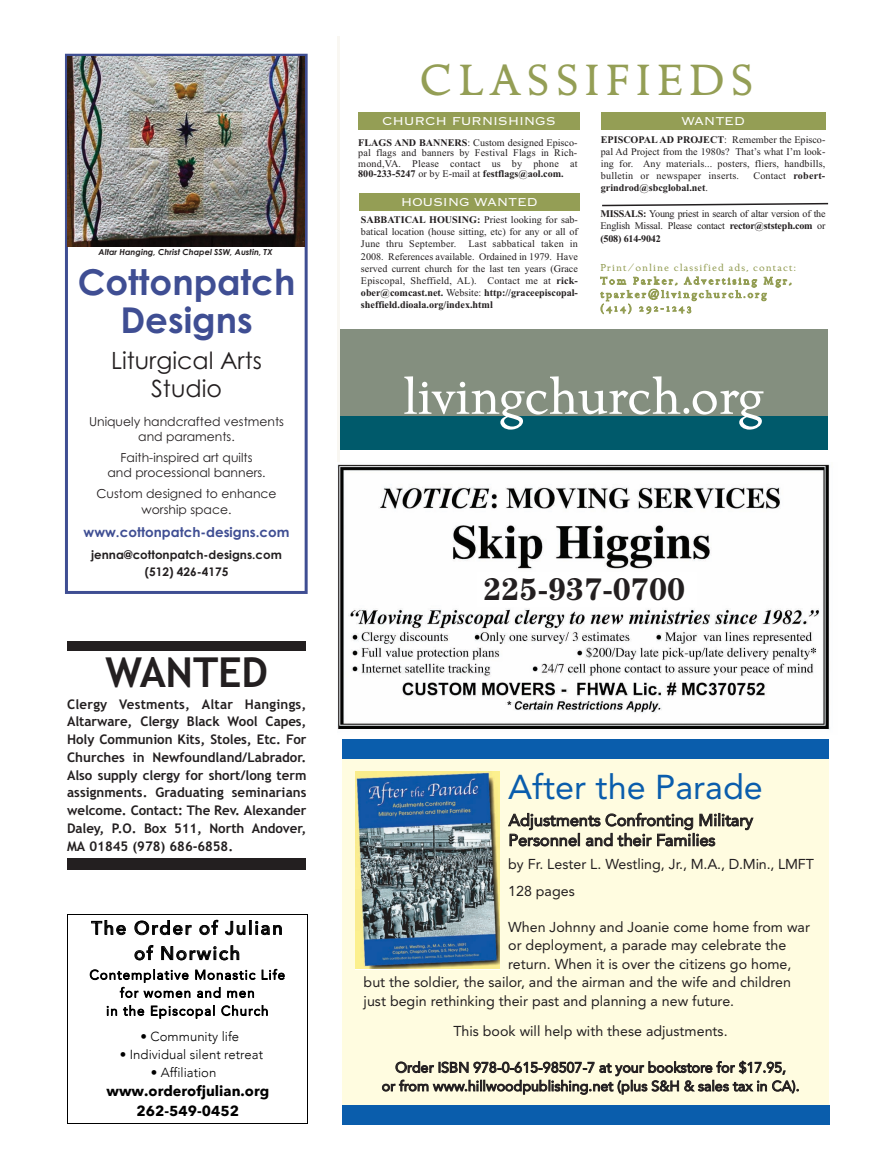
<style>
.page{position:relative;width:891px;height:1175px;background:#fff}
.page>*{position:absolute;margin:0;border:0;box-sizing:border-box;transform-origin:0 0}
.t1{font:53.85px "Golden Cockerel ITC";color:#fff}
.t2{font:45.45px "Golden Cockerel ITC";letter-spacing:.15em;color:#949e55}
.t3{font:700 41.4px "Trebuchet MS";letter-spacing:-.005em;color:#231f20}
.t4{font:700 35.55px/37.5px "Century Gothic";color:#3f4e93;text-align:center}
.t5{font:34.2px "Avenir";color:#0a5dac}
.t6{font:700 31.5px "Century";color:#231f20}
.t7{font:23.7px/28.5px "Century Gothic";color:#231f20;text-align:center}
.t8{font:500 18.45px/25.2px "Avenir Next";letter-spacing:.085em;color:#000;text-align:center}
.t9{font:16.35px/20px "Avenir";color:#231f20}
.t10{font:300 15px "Copperplate";letter-spacing:-.02em;color:#fff}
.t11{font:700 14.4px/20px "Avenir Next";color:#000;text-align:center}
.t12{font:14.25px/27px "Avenir";color:#231f20}
.t13{font:700 13.5px "Century Gothic";color:#3f4e93}
.t14{font:700 13.35px/17.7px "Trebuchet MS";letter-spacing:-.005em;color:#231f20;text-align:justify}
.t15{font:300 13.05px/18px "Avenir";letter-spacing:.085em;color:#000;text-align:center}
.t16{font:300 13.05px "Avenir";color:#000}
.t17{font:12.3px/15px "Century Gothic";color:#231f20;text-align:center}
.t18{font:700 11.85px/16.5px "Century Gothic";color:#231f20;text-align:center}
.t19{font:10.5px/13.5px "Golden Cockerel ITC";letter-spacing:.18em;color:#949e55}
.t20{font:10.2px/12.1px "Times New Roman";letter-spacing:.015em;color:#231f20;text-align:justify}
.t21{font:700 10.2px "Times New Roman";color:#231f20}
.t22{font:italic 700 8.25px "Century Gothic";color:#231f20}
.s1{font-weight:700}
.s2{font-weight:400}
</style>
<div class="page">
<hr style="left:337px;top:36px;width:3px;height:648px;background:#f9f7f2">
<div style="left:358px;top:112px;width:221px;height:18px;background:#949e55"></div>
<div style="left:359px;top:193px;width:220px;height:18px;background:#949e55"></div>
<svg style="left:602px;top:202px;width:227px;height:5px"></svg>
<div style="left:601px;top:112px;width:225px;height:18px;background:#949e55"></div>
<div style="left:340px;top:413px;width:488px;height:37px;background:#005a6b"></div>
<div style="left:340px;top:329px;width:488px;height:87px;background:#848f7f"></div>
<img style="left:337px;top:463px;width:493px;height:267px">
<div style="left:477px;top:573px;width:220px;height:34px;background:#fff"></div>
<div style="left:65px;top:54px;width:243px;height:540px;border:3px solid #3f4e93"></div>
<img style="left:68px;top:57px;width:237px;height:189px">
<div style="left:67px;top:641px;width:239px;height:228px;background:#231f20"></div>
<div style="left:67px;top:651px;width:239px;height:206px;background:#fff"></div>
<hr style="left:68px;top:914px;width:240px;height:1px;background:#000">
<hr style="left:68px;top:1122px;width:240px;height:1px;background:#000">
<div style="left:342px;top:749px;width:487px;height:360px;background:#fffce0"></div>
<img style="left:355px;top:771px;width:145px;height:197px">
<div style="left:342px;top:739px;width:487px;height:20px;background:#0a5dac"></div>
<div style="left:342px;top:1104px;width:487px;height:20px;background:#0a5dac"></div>
<p class="t22" style="left:99px;top:247px;width:176px">Altar Hanging, Christ Chapel SSW, Austin, TX</p>
<h3 class="t4" style="left:78px;top:264px;width:219px">Cottonpatch<br>Designs</h3>
<h3 class="t7" style="left:111px;top:346px;width:152px">Liturgical Arts<br>Studio</h3>
<p class="t17" style="left:89px;top:414px;width:197px">Uniquely handcrafted vestments and paraments.</p>
<p class="t17" style="left:107px;top:450px;width:160px">Faith-inspired art quilts and processional banners.</p>
<p class="t17" style="left:96px;top:485px;width:182px;line-height:16.5px">Custom designed to enhance worship space.</p>
<h3 class="t13" style="left:84px;top:524px;width:208px">www.cottonpatch-designs.com</h3>
<p class="t18" style="left:91px;top:547px;width:192px">jenna@cottonpatch-designs.com (512) 426-4175</p>
<h3 class="t3" style="left:106px;top:648px;width:164px">WANTED</h3>
<p class="t14" style="left:67px;top:695px;width:241px">Clergy Vestments, Altar Hangings, Altarware, Clergy Black Wool Capes, Holy Communion Kits, Stoles, Etc. For Churches in Newfoundland/Labrador.<br>Also supply clergy for short/long term assignments. Graduating seminarians welcome. Contact: The Rev. Alexander Daley, P.O. Box 511, North Andover, MA 01845 (978) 686-6858.</p>
<h3 class="t8" style="left:92px;top:916px;width:193px">The Order of Julian of Norwich</h3>
<p class="t15" style="left:90px;top:966px;width:197px">Contemplative Monastic Life for women and men<br>in the Episcopal Church</p>
<p class="t16" style="left:141px;top:1028px;width:100px">• Community life</p>
<p class="t16" style="left:120px;top:1046px;width:145px">• Individual silent retreat</p>
<p class="t16" style="left:151px;top:1064px;width:67px">• Affiliation</p>
<h3 class="t11" style="left:106px;top:1081px;width:164px">www.orderofjulian.org<br>262-549-0452</h3>
<h2 class="t2" style="left:420px;top:64px;width:335px">CLASSIFIEDS</h2>
<h3 class="t10" style="left:382px;top:111px;width:175px">CHURCH FURNISHINGS</h3>
<h3 class="t10" style="left:681px;top:111px;width:65px">WANTED</h3>
<p class="t20" style="left:358px;top:138px;width:221px;line-height:10.2px"><span class="s1">FLAGS AND BANNERS</span>: Custom designed Episco&shy;pal flags and banners by Festival Flags in Rich&shy;mond,VA. Please contact us by phone at <span class="s1">800-233-5247</span> or by E-mail at <span class="s1">festflags@aol.com.</span></p>
<p class="t20" style="left:601px;top:133px;width:226px"><span class="s1">EPISCOPAL AD PROJECT</span>: Remember the Episco&shy;pal Ad Project from the 1980s? That’s what I’m look&shy;ing for. Any materials... posters, fliers, handbills, bulletin or newspaper inserts.</p>
<p class="t20" style="left:753px;top:170px;width:73px">Contact <span class="s1">robert-</span></p>
<p class="t21" style="left:601px;top:182px;width:109px">grindrod@sbcglobal.net<span class="s2">.</span></p>
<h3 class="t10" style="left:401px;top:192px;width:138px">HOUSING WANTED</h3>
<p class="t20" style="left:361px;top:213px;width:219px"><span class="s1">SABBATICAL HOUSING:</span> Priest looking for sab&shy;batical location (house sitting, etc) for any or all of June thru September. Last sabbatical taken in 2008. References available. Ordained in 1979. Have served current church for the last ten years (Grace Episcopal, Sheffield, AL). Contact me at <span class="s1">rick&shy;ober@comcast.net.</span> Website: <span class="s1">http://graceepiscopal&shy;sheffield.dioala.org/index.html</span></p>
<p class="t20" style="left:601px;top:208px;width:227px"><span class="s1">MISSALS:</span> Young priest in search of altar version of the English Missal. Please contact <span class="s1">rector@ststeph.com</span> or <span class="s1">(508) 614-9042</span></p>
<p class="t19" style="left:600px;top:262px;width:197px">Print/online classified ads, contact:<br>Tom Parker, Advertising Mgr, tparker@livingchurch.org (414) 292-1243</p>
<h1 class="t1" style="left:403px;top:377px;width:363px">livingchurch.org</h1>
<h3 class="t6" style="left:484px;top:579px;width:203px">225-937-0700</h3>
<h3 class="t5" style="left:508px;top:759px;width:256px">After the Parade</h3>
<h3 class="t9" style="left:509px;top:809px;width:246px">Adjustments Confronting Military<br>Personnel and their Families</h3>
<h3 class="t12" style="left:508px;top:850px;width:307px">by Fr. Lester L. Westling, Jr., M.A., D.Min., LMFT<br>128 pages</h3>
<h3 class="t12" style="left:508px;top:912px;width:303px">When Johnny and Joanie come home from war</h3>
<h3 class="t12" style="left:508px;top:931px;width:280px">or deployment, a parade may celebrate the</h3>
<h3 class="t12" style="left:508px;top:949px;width:285px">return. When it is over the citizens go home,</h3>
<h3 class="t12" style="left:364px;top:968px;width:429px">but the soldier, the sailor, and the airman and the wife and children</h3>
<h3 class="t12" style="left:364px;top:986px;width:372px">just begin rethinking their past and planning a new future.</h3>
<h3 class="t12" style="left:453px;top:1016px;width:276px">This book will help with these adjustments.</h3>
<h3 class="t12" style="left:382px;top:1057px;width:419px;line-height:18.5px;text-align:center">Order ISBN 978-0-615-98507-7 at your bookstore for $17.95,<br>or from www.hillwoodpublishing.net (plus S&amp;H &amp; sales tax in CA).</h3>
</div>
